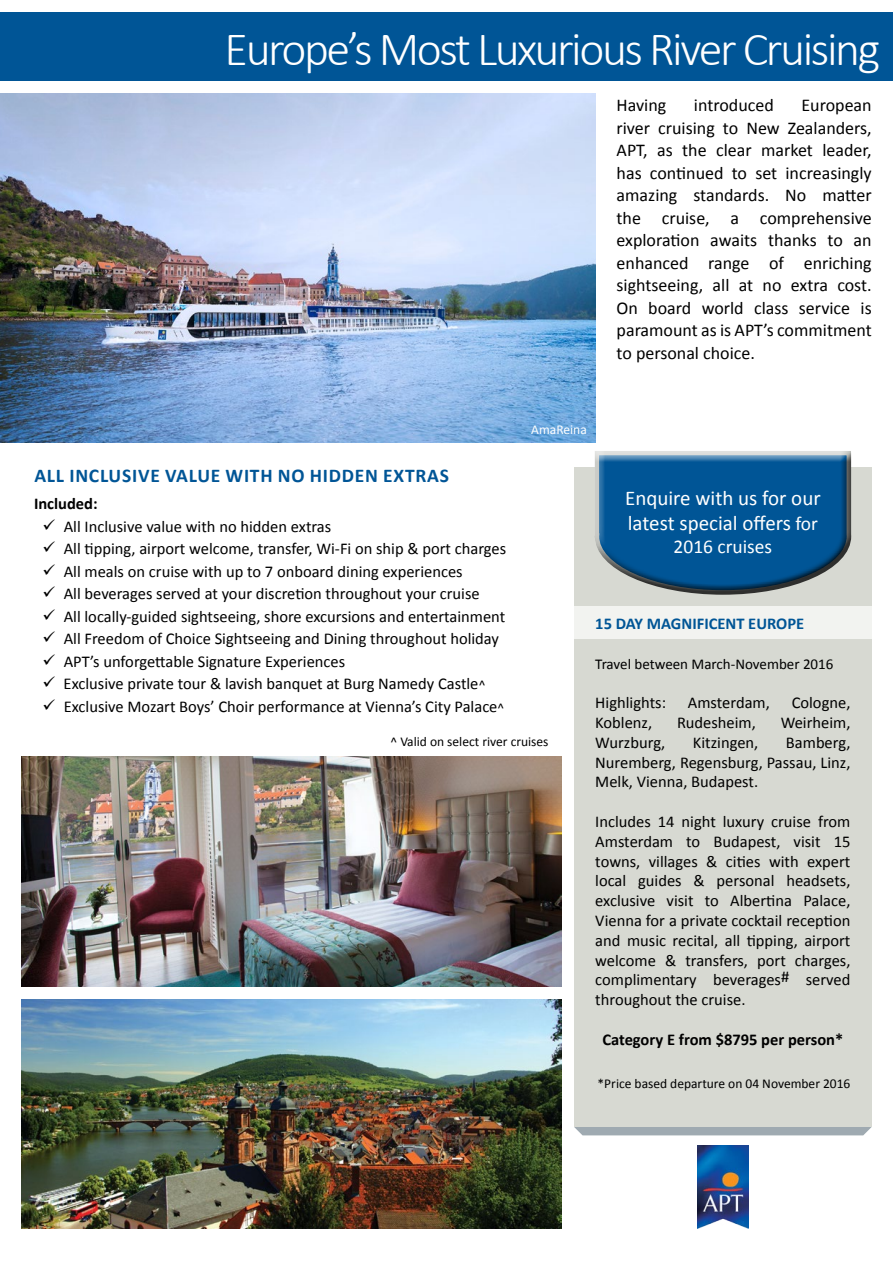
<style>
.page{position:relative;width:893px;height:1263px;background:#fff}
.page>*{position:absolute;margin:0;border:0;box-sizing:border-box;transform-origin:0 0}
.t1{font:300 48px "Calibri";letter-spacing:-.05em;color:#fff}
.t2{font:21px/25.2px "Calibri";color:#fff}
.t3{font:700 19.5px "Calibri";letter-spacing:.04em;color:#005596}
.t4{font:19.5px "Calibri";color:#fff}
.t5{font:18px/22.5px "Calibri";color:#000;text-align:justify}
.t6{font:16.5px/19.8px "Calibri";color:#000;text-align:justify}
.t7{font:700 16.5px "Calibri";color:#000}
.t8{font:700 16.5px "Calibri";color:#005596}
.t9{font:15px "Calibri";color:#000}
.t10{font:13.5px "Calibri";color:#000}
.t11{font:13.5px "Calibri";color:#fff}
.s1{font-size:13.5px}
.s2{font-size:19.5px}
</style>
<div class="page">
<img style="left:0;top:94px;width:595px;height:348px">
<div style="left:0;top:13px;width:893px;height:68px;background:#005596"></div>
<div style="left:574px;top:1127px;width:298px;height:8px;background:#9faab1"></div>
<div style="left:574px;top:468px;width:298px;height:659px;background:#d7d9d2"></div>
<div style="left:574px;top:606px;width:298px;height:33px;background:#f2f3f0"></div>
<div style="left:584px;top:440px;width:276px;height:117px;background:#fff;opacity:.75"></div>
<div style="left:591px;top:443px;width:271px;height:153px;background:#000;opacity:.75"></div>
<img style="left:697px;top:1145px;width:51px;height:84px">
<img style="left:21px;top:999px;width:540px;height:230px">
<img style="left:21px;top:757px;width:540px;height:229px">
<h1 class="t1" style="left:225px;top:19px;width:657px">Europe’s Most Luxurious River Cruising</h1>
<p class="t5" style="left:617px;top:94px;width:51px">Having</p>
<p class="t5" style="left:694px;top:94px;width:81px">introduced</p>
<p class="t5" style="left:617px;top:94px;width:257px;text-indent:185px">European river cruising to New Zealanders, APT, as the clear market leader, has continued to set increasingly amazing standards. No matter the cruise, a comprehensive exploration awaits thanks to an enhanced range of enriching sightseeing, all at no extra cost.<br>On board world class service is paramount as is APT’s commitment to personal choice.</p>
<p class="t11" style="left:531px;top:421px;width:57px">AmaReina</p>
<p class="t3" style="left:34px;top:463px;width:416px">ALL INCLUSIVE VALUE WITH NO HIDDEN EXTRAS</p>
<p class="t7" style="left:34px;top:493px;width:65px">Included:</p>
<p class="t6" style="left:64px;top:515px;width:444px;line-height:22.5px;text-align:left">All Inclusive value with no hidden extras<br>All tipping, airport welcome, transfer, Wi-Fi on ship &amp; port charges All meals on cruise with up to 7 onboard dining experiences<br>All beverages served at your discretion throughout your cruise<br>All locally-guided sightseeing, shore excursions and entertainment All Freedom of Choice Sightseeing and Dining throughout holiday APT’s unforgettable Signature Experiences<br>Exclusive private tour &amp; lavish banquet at Burg Namedy Castle<span class="s1">^ </span>Exclusive Mozart Boys’ Choir performance at Vienna’s City Palace<span class="s1">^</span></p>
<p class="t10" style="left:391px;top:733px;width:159px">^ Valid on select river cruises</p>
<p class="t2" style="left:625px;top:485px;width:197px">Enquire with us for our latest special offers <span class="s2">for</span></p>
<p class="t4" style="left:674px;top:535px;width:100px">2016 cruises</p>
<p class="t8" style="left:595px;top:613px;width:210px">15 DAY MAGNIFICENT EUROPE</p>
<p class="t9" style="left:595px;top:654px;width:240px">Travel between March-November 2016</p>
<p class="t6" style="left:595px;top:693px;width:72px">Highlights:</p>
<p class="t6" style="left:688px;top:693px;width:83px">Amsterdam,</p>
<p class="t6" style="left:792px;top:693px;width:60px">Cologne,</p>
<p class="t6" style="left:595px;top:713px;width:58px">Koblenz,</p>
<p class="t6" style="left:677px;top:713px;width:80px">Rudesheim,</p>
<p class="t6" style="left:781px;top:713px;width:71px">Weirheim,</p>
<p class="t6" style="left:595px;top:732px;width:72px">Wurzburg,</p>
<p class="t6" style="left:693px;top:732px;width:67px">Kitzingen,</p>
<p class="t6" style="left:595px;top:732px;width:257px;text-indent:191px">Bamberg, Nuremberg, Regensburg, Passau, Linz, Melk, Vienna, Budapest.</p>
<p class="t6" style="left:595px;top:812px;width:257px">Includes 14 night luxury cruise from Amsterdam to Budapest, visit 15 towns, villages &amp; cities with expert local guides &amp; personal headsets, exclusive visit to Albertina Palace, Vienna for a private cocktail reception and music recital, all tipping, airport welcome &amp; transfers, port charges, complimentary beverages# served throughout the cruise.</p>
<p class="t7" style="left:602px;top:1029px;width:242px">Category E from $8795 per person*</p>
<p class="t10" style="left:598px;top:1075px;width:254px">*Price based departure on 04 November 2016</p>
</div>
